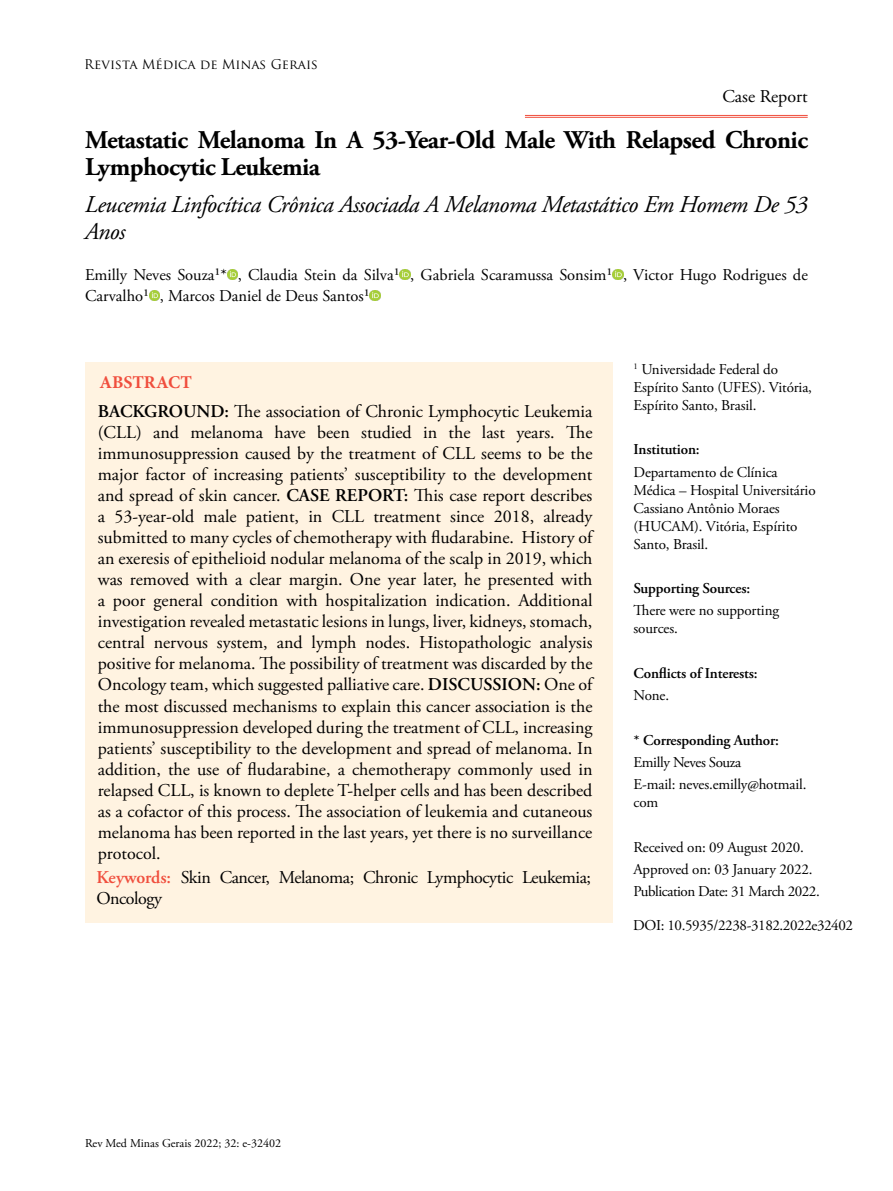
<style>
.page{position:relative;width:893px;height:1191px;background:#fff}
.page>*{position:absolute;margin:0;border:0;box-sizing:border-box;transform-origin:0 0}
.t1{font:700 25.5px/27px "Adobe Garamond Pro";letter-spacing:-.02em;color:#000}
.t2{font:italic 24px/27px "Adobe Garamond Pro";letter-spacing:-.02em;color:#000}
.t3{font:18px/21px "Adobe Garamond Pro";letter-spacing:-.01em;color:#000;text-align:justify}
.t4{font:700 18px "Minion Pro";color:#f04e3d}
.t5{font:16.5px/21px "Adobe Garamond Pro";color:#000}
.t6{font:15px/18px "Adobe Garamond Pro";letter-spacing:-.01em;color:#000}
.t7{font:600 15px "Adobe Garamond Pro";letter-spacing:-.01em;color:#000}
.t8{font:13.05px "Trajan Pro";color:#000}
.t9{font:12px "Adobe Garamond Pro";color:#000}
.s1{font-weight:600}
.s2{font-weight:600;color:#f04e3d}
</style>
<div class="page">
<svg style="left:227px;top:269px;width:11px;height:11px"></svg>
<svg style="left:400px;top:269px;width:10px;height:11px"></svg>
<svg style="left:612px;top:269px;width:11px;height:11px"></svg>
<svg style="left:149px;top:290px;width:11px;height:11px"></svg>
<svg style="left:370px;top:290px;width:11px;height:11px"></svg>
<hr style="left:525px;top:115px;width:283px;height:1px;background:#f04e3d">
<hr style="left:525px;top:117px;width:283px;height:1px;background:#f04e3d">
<div style="left:85px;top:363px;width:527px;height:560px;background:#fff3e1"></div>
<p class="t8" style="left:84px;top:56px;width:235px">Revista Médica de Minas Gerais</p>
<p class="t3" style="left:722px;top:87px;width:87px">Case Report</p>
<h1 class="t1" style="left:85px;top:127px;width:724px">Metastatic Melanoma In A 53-Year-Old Male With Relapsed Chronic<br>Lymphocytic Leukemia</h1>
<h2 class="t2" style="left:85px;top:191px;width:724px">Leucemia Linfocítica Crônica Associada A Melanoma Metastático Em Homem De 53<br>Anos</h2>
<p class="t5" style="left:85px;top:265px;width:724px">Emilly Neves Souza¹* , Claudia Stein da Silva¹ , Gabriela Scaramussa Sonsim¹ , Victor Hugo Rodrigues de<br>Carvalho¹ , Marcos Daniel de Deus Santos¹</p>
<p class="t4" style="left:99px;top:369px;width:94px">ABSTRACT</p>
<p class="t3" style="left:98px;top:402px;width:496px"><span class="s1">BACKGROUND:</span> The association of Chronic Lymphocytic Leukemia (CLL) and melanoma have been studied in the last years. The immunosuppression caused by the treatment of CLL seems to be the major factor of increasing patients’ susceptibility to the development and spread of skin cancer. <span class="s1">CASE REPORT:</span> This case report describes a 53-year-old male patient, in CLL treatment since 2018, already submitted to many cycles of chemotherapy with fludarabine. History of an exeresis of epithelioid nodular melanoma of the scalp in 2019, which was removed with a clear margin. One year later, he presented with a poor general condition with hospitalization indication. Additional investigation revealed metastatic lesions in lungs, liver, kidneys, stomach, central nervous system, and lymph nodes. Histopathologic analysis positive for melanoma. The possibility of treatment was discarded by the Oncology team, which suggested palliative care. <span class="s1">DISCUSSION:</span> One of the most discussed mechanisms to explain this cancer association is the immunosuppression developed during the treatment of CLL, increasing patients’ susceptibility to the development and spread of melanoma. In addition, the use of fludarabine, a chemotherapy commonly used in relapsed CLL, is known to deplete T-helper cells and has been described as a cofactor of this process. The association of leukemia and cutaneous melanoma has been reported in the last years, yet there is no surveillance protocol.</p>
<p class="t3" style="left:96px;top:867px;width:496px"><span class="s2">Keywords:</span> Skin Cancer, Melanoma; Chronic Lymphocytic Leukemia;<br>Oncology</p>
<p class="t6" style="left:634px;top:360px;width:180px"><sup>1</sup> Universidade Federal do<br>Espírito Santo (UFES). Vitória,<br>Espírito Santo, Brasil.</p>
<p class="t7" style="left:634px;top:441px;width:68px">Institution:</p>
<p class="t6" style="left:634px;top:463px;width:184px">Departamento de Clínica<br>Médica – Hospital Universitário<br>Cassiano Antônio Moraes (HUCAM). Vitória, Espírito<br>Santo, Brasil.</p>
<p class="t7" style="left:634px;top:580px;width:118px">Supporting Sources:</p>
<p class="t6" style="left:634px;top:602px;width:147px">There were no supporting sources.</p>
<p class="t7" style="left:634px;top:664px;width:126px">Conflicts of Interests:</p>
<p class="t6" style="left:634px;top:687px;width:37px">None.</p>
<p class="t7" style="left:634px;top:731px;width:147px">* Corresponding Author:</p>
<p class="t6" style="left:634px;top:751px;width:174px;line-height:22.2px">Emilly Neves Souza<br>E-mail: neves.emilly@hotmail.</p>
<p class="t6" style="left:634px;top:794px;width:26px">com</p>
<p class="t6" style="left:634px;top:836px;width:188px;line-height:22.2px">Received on: 09 August 2020.<br>Approved on: 03 January 2022.<br>Publication Date: 31 March 2022.</p>
<p class="t6" style="left:633px;top:916px;width:221px">DOI: 10.5935/2238-3182.2022e32402</p>
<p class="t9" style="left:85px;top:1135px;width:197px">Rev Med Minas Gerais 2022; 32: e-32402</p>
</div>
